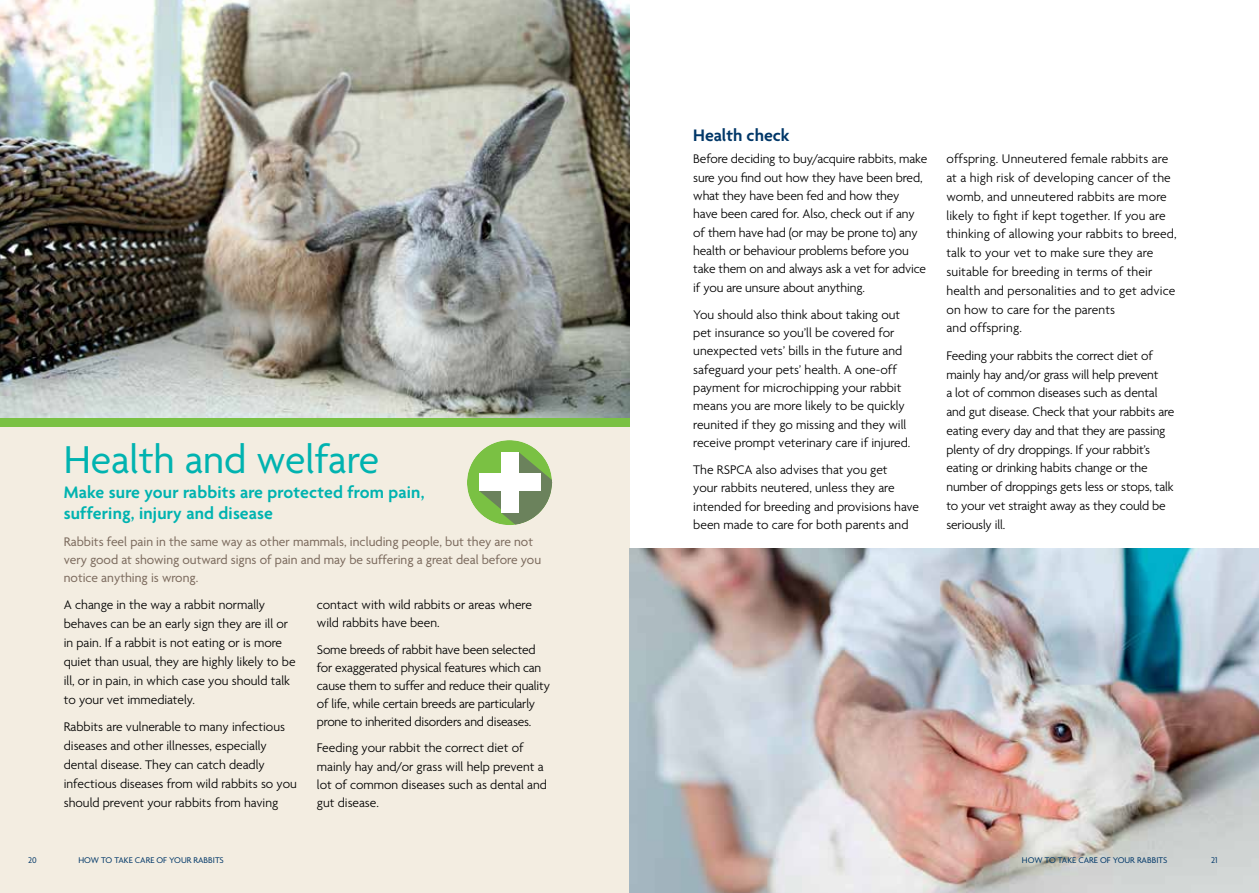
<style>
.page{position:relative;width:1259px;height:893px;background:#fff}
.page>*{position:absolute;margin:0;border:0;box-sizing:border-box;transform-origin:0 0}
.t1{font:42px "Agenda";color:#00b3b0}
.t2{font:600 18px/21px "Agenda";letter-spacing:.01em;color:#00b3b0}
.t3{font:600 18px "Agenda";color:#003768}
.t4{font:300 13.5px/18.8px "Agenda";letter-spacing:-.005em;color:#000}
.t5{font:13.5px/18.1px "Agenda";color:#7b6a5d}
.t6{font:9px "Agenda";color:#003768}
</style>
<div class="page">
<div style="left:0;top:0;width:629px;height:893px;background:#f3ede1"></div>
<img style="left:0;top:0;width:629px;height:418px">
<div style="left:0;top:418px;width:629px;height:8px;background:#7ac143"></div>
<img style="left:629px;top:549px;width:630px;height:344px">
<div style="left:467px;top:440px;width:85px;height:85px;background:#7ac143;border-radius:50%"></div>
<svg style="left:479px;top:452px;width:74px;height:73px"></svg>
<div style="left:501px;top:452px;width:17px;height:60px;background:#fff"></div>
<div style="left:479px;top:473px;width:61px;height:18px;background:#fff"></div>
<h1 class="t1" style="left:64px;top:434px;width:317px">Health and welfare</h1>
<h2 class="t2" style="left:64px;top:481px;width:362px">Make sure your rabbits are protected from pain, suffering, injury and disease</h2>
<p class="t5" style="left:64px;top:532px;width:479px">Rabbits feel pain in the same way as other mammals, including people, but they are not very good at showing outward signs of pain and may be suffering a great deal before you notice anything is wrong.</p>
<p class="t4" style="left:64px;top:595px;width:233px">A change in the way a rabbit normally behaves can be an early sign they are ill or in pain. If a rabbit is not eating or is more quiet than usual, they are highly likely to be ill, or in pain, in which case you should talk to your vet immediately.</p>
<p class="t4" style="left:64px;top:717px;width:235px">Rabbits are vulnerable to many infectious diseases and other illnesses, especially dental disease. They can catch deadly infectious diseases from wild rabbits so you should prevent your rabbits from having</p>
<p class="t4" style="left:317px;top:595px;width:216px;line-height:18px">contact with wild rabbits or areas where wild rabbits have been.</p>
<p class="t4" style="left:317px;top:640px;width:234px;line-height:18px">Some breeds of rabbit have been selected for exaggerated physical features which can cause them to suffer and reduce their quality of life, while certain breeds are particularly prone to inherited disorders and diseases.</p>
<p class="t4" style="left:317px;top:739px;width:232px;line-height:18px">Feeding your rabbit the correct diet of mainly hay and/or grass will help prevent a lot of common diseases such as dental and gut disease.</p>
<h2 class="t3" style="left:693px;top:124px;width:98px">Health check</h2>
<p class="t4" style="left:693px;top:150px;width:235px;line-height:18.3px">Before deciding to buy/acquire rabbits, make sure you find out how they have been bred, what they have been fed and how they have been cared for. Also, check out if any of them have had (or may be prone to) any health or behaviour problems before you take them on and always ask a vet for advice if you are unsure about anything.</p>
<p class="t4" style="left:693px;top:305px;width:219px;line-height:18.3px">You should also think about taking out pet insurance so you’ll be covered for unexpected vets’ bills in the future and safeguard your pets’ health. A one-off payment for microchipping your rabbit means you are more likely to be quickly reunited if they go missing and they will receive prompt veterinary care if injured.</p>
<p class="t4" style="left:693px;top:460px;width:227px;line-height:18.3px">The RSPCA also advises that you get<br>your rabbits neutered, unless they are intended for breeding and provisions have been made to care for both parents and</p>
<p class="t4" style="left:946px;top:149px;width:232px">offspring. Unneutered female rabbits are at a high risk of developing cancer of the womb, and unneutered rabbits are more likely to fight if kept together. If you are thinking of allowing your rabbits to breed, talk to your vet to make sure they are suitable for breeding in terms of their health and personalities and to get advice on how to care for the parents<br>and offspring.</p>
<p class="t4" style="left:946px;top:346px;width:229px">Feeding your rabbits the correct diet of mainly hay and/or grass will help prevent<br>a lot of common diseases such as dental and gut disease. Check that your rabbits are eating every day and that they are passing plenty of dry droppings. If your rabbit’s eating or drinking habits change or the number of droppings gets less or stops, talk to your vet straight away as they could be seriously ill.</p>
<p class="t6" style="left:28px;top:855px;width:10px">20</p>
<p class="t6" style="left:78px;top:855px;width:147px">HOW TO TAKE CARE OF YOUR RABBITS</p>
<p class="t6" style="left:1022px;top:855px;width:147px">HOW TO TAKE CARE OF YOUR RABBITS</p>
<p class="t6" style="left:1211px;top:855px;width:8px">21</p>
</div>
